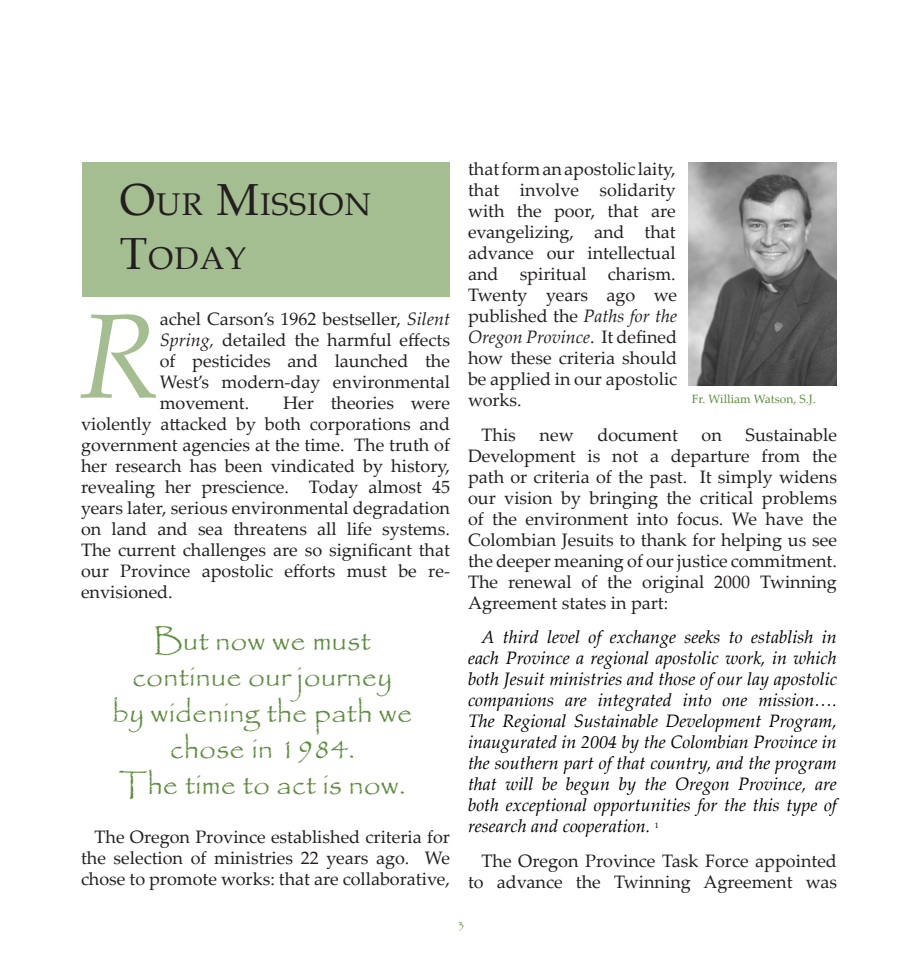
<style>
.page{position:relative;width:918px;height:972px;background:#fff}
.page>*{position:absolute;margin:0;border:0;box-sizing:border-box;transform-origin:0 0}
.Initial_Cap{font:italic 120px "Book Antiqua";color:#a5be91}
.Block_Heading_Text{font:31.5px/54px "Book Antiqua";letter-spacing:.035em;color:#231f20}
.Pull_Out_Quotes{font:30px/36px "Papyrus";color:#5e8d3e;text-align:center}
.Body_Text{font:18px/21px "Palatino Linotype";color:#231f20;text-align:justify}
.Body_Text-2{font:italic 18px/21px "Palatino Linotype";color:#000;text-align:justify}
.Pull_Out_Quotes-2{font:12px "Palatino Linotype";color:#5e8d3e}
.Body_Text-3{font:7.8px "Palatino Linotype";color:#000}
.s1{font-size:45px}
.s2{font-style:italic}
</style>
<div class="page">
<div style="left:83px;top:162px;width:367px;height:135px;background:#a5be91"></div>
<img style="left:688px;top:162px;width:149px;height:223px">
<p class="Block_Heading_Text" style="left:120px;top:176px;width:253px"><span class="s1">O</span>UR <span class="s1">M</span>ISSION<br><span class="s1">T</span>ODAY</p>
<p class="Body_Text" style="left:160px;top:308px;width:292px">achel Carson’s 1962 bestseller, <span class="s2">Silent Spring,</span> detailed the harmful effects of pesticides and launched the West’s modern-day environmental movement.</p>
<p class="Initial_Cap" style="left:79px;top:273px;width:82px">R</p>
<p class="Body_Text" style="left:81px;top:392px;width:371px;text-indent:202px">Her theories were violently attacked by both corporations and government agencies at the time. The truth of her research has been vindicated by history, revealing her prescience. Today almost 45 years later, serious environmental degradation on land and sea threatens all life systems.<br>The current challenges are so significant that our Province apostolic efforts must be re&shy;envisioned.</p>
<p class="Pull_Out_Quotes" style="left:112px;top:621px;width:302px">But now we must continue our journey<br>by widening the path we chose in 1 984.<br>The time to act is now.</p>
<p class="Body_Text" style="left:81px;top:825px;width:371px;text-indent:14px">The Oregon Province established criteria for the selection of ministries 22 years ago. We chose to promote works: that are collaborative,</p>
<p class="Body_Text" style="left:468px;top:158px;width:211px">that form an apostolic laity, that involve solidarity with the poor, that are evangelizing, and that advance our intellectual and spiritual charism.<br>Twenty years ago we published the <span class="s2">Paths for the Oregon Province</span>. It defined how these criteria should be applied in our apostolic works.</p>
<p class="Body_Text" style="left:482px;top:423px;width:36px">This</p>
<p class="Body_Text" style="left:540px;top:423px;width:36px">new</p>
<p class="Body_Text" style="left:597px;top:423px;width:82px">document</p>
<p class="Body_Text" style="left:702px;top:423px;width:22px">on</p>
<p class="Pull_Out_Quotes-2" style="left:692px;top:390px;width:125px">Fr. William Watson, S.J.</p>
<p class="Body_Text" style="left:468px;top:423px;width:371px;text-indent:278px">Sustainable Development is not a departure from the path or criteria of the past. It simply widens our vision by bringing the critical problems of the environment into focus. We have the Colombian Jesuits to thank for helping us see the deeper meaning of our justice commitment.<br>The renewal of the original 2000 Twinning Agreement states in part:</p>
<p class="Body_Text-2" style="left:468px;top:626px;width:371px;text-indent:14px">A third level of exchange seeks to establish in each Province a regional apostolic work, in which both Jesuit ministries and those of our lay apostolic companions are integrated into one mission….<br>The Regional Sustainable Development Program, inaugurated in 2004 by the Colombian Province in the southern part of that country, and the program that will be begun by the Oregon Province, are both exceptional opportunities for the this type of research and cooperation.</p>
<p class="Body_Text-3" style="left:655px;top:819px;width:5px">1</p>
<p class="Body_Text" style="left:468px;top:849px;width:370px;text-align:right">The Oregon Province Task Force appointed to advance the Twinning Agreement was</p>
</div>
